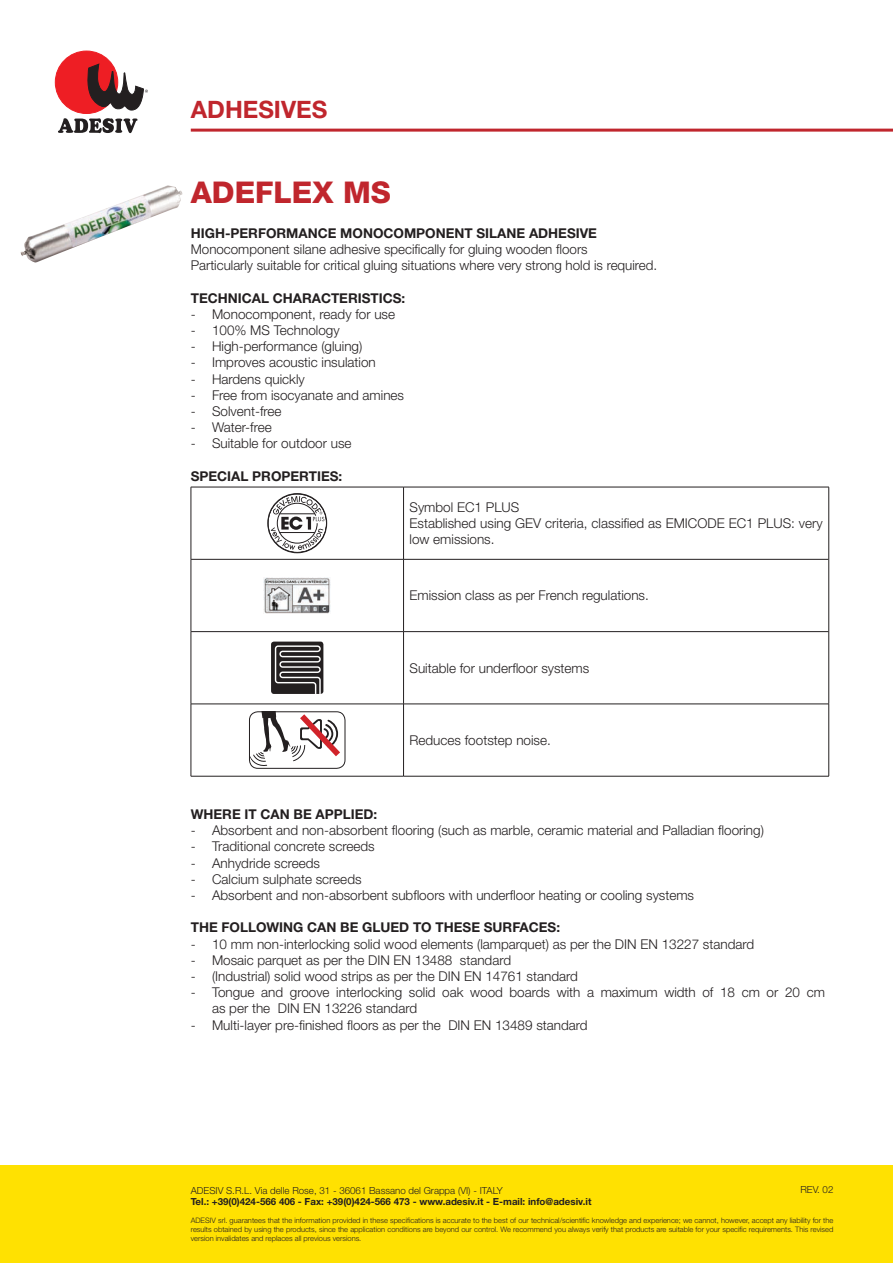
<style>
.page{position:relative;width:893px;height:1263px;background:#fff}
.page>*{position:absolute;margin:0;border:0;box-sizing:border-box;transform-origin:0 0}
.t1{font:800 30px "Helvetica Neue LT Std";color:#c0262d}
.t2{font:700 24px "Helvetica Neue LT Std";color:#c0262d}
.t3{font:300 13.5px/16.2px "Helvetica Neue LT Std";color:#231f20}
.t4{font:700 13.5px "Helvetica Neue LT Std";color:#231f20}
.t5{font:700 9.75px "Helvetica Neue LT Std";color:#231f20}
.t6{font:300 9.75px "Helvetica Neue LT Std";color:#231f20}
.t7{font:300 7.5px/9px "Helvetica Neue LT Std";color:#231f20;text-align:justify}
</style>
<div class="page">
<div style="left:0;top:1165px;width:893px;height:98px;background:#ffe101"></div>
<svg style="left:58px;top:118px;width:79px;height:15px"></svg>
<div style="left:55px;top:51px;width:63px;height:62px;background:#ee1e24;border-radius:50%"></div>
<div style="left:55px;top:51px;width:63px;height:63px;border:1px solid #ee1e24;border-radius:50%"></div>
<svg style="left:87px;top:64px;width:61px;height:46px"></svg>
<hr style="left:191px;top:129px;width:702px;height:3px;background:#c0262d">
<img style="left:21px;top:185px;width:162px;height:78px">
<hr style="left:191px;top:559px;width:212px;height:1px;background:#231f20">
<hr style="left:404px;top:559px;width:425px;height:1px;background:#231f20">
<hr style="left:191px;top:631px;width:212px;height:1px;background:#231f20">
<hr style="left:404px;top:631px;width:425px;height:1px;background:#231f20">
<hr style="left:191px;top:487px;width:213px;height:1px;background:#231f20">
<hr style="left:191px;top:487px;width:1px;height:72px;background:#231f20">
<hr style="left:404px;top:487px;width:425px;height:1px;background:#231f20">
<hr style="left:403px;top:487px;width:1px;height:72px;background:#231f20">
<hr style="left:828px;top:487px;width:1px;height:72px;background:#231f20">
<hr style="left:191px;top:559px;width:1px;height:73px;background:#231f20">
<hr style="left:403px;top:559px;width:1px;height:73px;background:#231f20">
<hr style="left:828px;top:559px;width:1px;height:73px;background:#231f20">
<hr style="left:191px;top:632px;width:1px;height:72px;background:#231f20">
<hr style="left:403px;top:632px;width:1px;height:72px;background:#231f20">
<hr style="left:828px;top:632px;width:1px;height:72px;background:#231f20">
<hr style="left:191px;top:704px;width:213px;height:1px;background:#231f20">
<hr style="left:191px;top:704px;width:1px;height:72px;background:#231f20">
<hr style="left:404px;top:704px;width:425px;height:1px;background:#231f20">
<hr style="left:403px;top:704px;width:1px;height:72px;background:#231f20">
<hr style="left:828px;top:704px;width:1px;height:72px;background:#231f20">
<hr style="left:191px;top:776px;width:213px;height:1px;background:#231f20">
<hr style="left:404px;top:776px;width:425px;height:1px;background:#231f20">
<svg style="left:271px;top:496px;width:53px;height:54px"></svg>
<div style="left:268px;top:493px;width:59px;height:60px;border:1px solid #231f20;border-radius:50%"></div>
<img style="left:264px;top:577px;width:67px;height:36px">
<div style="left:271px;top:642px;width:52px;height:52px;background:#231f20;border-radius:3px"></div>
<svg style="left:274px;top:645px;width:47px;height:49px"></svg>
<svg style="left:249px;top:711px;width:97px;height:57px"></svg>
<h2 class="t2" style="left:191px;top:95px;width:138px">ADHESIVES</h2>
<h1 class="t1" style="left:191px;top:174px;width:202px">ADEFLEX MS</h1>
<p class="t4" style="left:191px;top:225px;width:408px">HIGH-PERFORMANCE MONOCOMPONENT SILANE ADHESIVE</p>
<p class="t3" style="left:191px;top:241px;width:468px">Monocomponent silane adhesive specifically for gluing wooden floors<br>Particularly suitable for critical gluing situations where very strong hold is required.</p>
<p class="t4" style="left:191px;top:289px;width:216px">TECHNICAL CHARACTERISTICS:</p>
<p class="t3" style="left:191px;top:306px;width:206px">- Monocomponent, ready for use</p>
<p class="t3" style="left:191px;top:322px;width:150px">- 100% MS Technology</p>
<p class="t3" style="left:191px;top:338px;width:173px">- High-performance (gluing)</p>
<p class="t3" style="left:191px;top:354px;width:187px">- Improves acoustic insulation</p>
<p class="t3" style="left:191px;top:370px;width:116px">- Hardens quickly</p>
<p class="t3" style="left:191px;top:387px;width:215px">- Free from isocyanate and amines</p>
<p class="t3" style="left:191px;top:403px;width:92px">- Solvent-free</p>
<p class="t3" style="left:191px;top:419px;width:83px">- Water-free</p>
<p class="t3" style="left:191px;top:435px;width:162px">- Suitable for outdoor use</p>
<p class="t4" style="left:191px;top:468px;width:153px">SPECIAL PROPERTIES:</p>
<p class="t3" style="left:410px;top:499px;width:415px">Symbol EC1 PLUS<br>Established using GEV criteria, classified as EMICODE EC1 PLUS: very low emissions.</p>
<p class="t3" style="left:410px;top:587px;width:241px">Emission class as per French regulations.</p>
<p class="t3" style="left:410px;top:659px;width:181px">Suitable for underfloor systems</p>
<p class="t3" style="left:410px;top:732px;width:143px">Reduces footstep noise.</p>
<p class="t4" style="left:191px;top:806px;width:188px">WHERE IT CAN BE APPLIED:</p>
<p class="t3" style="left:191px;top:822px;width:575px">- Absorbent and non-absorbent flooring (such as marble, ceramic material and Palladian flooring)</p>
<p class="t3" style="left:191px;top:838px;width:185px">- Traditional concrete screeds</p>
<p class="t3" style="left:191px;top:854px;width:131px">- Anhydride screeds</p>
<p class="t3" style="left:191px;top:870px;width:172px">- Calcium sulphate screeds</p>
<p class="t3" style="left:191px;top:887px;width:505px">- Absorbent and non-absorbent subfloors with underfloor heating or cooling systems</p>
<p class="t4" style="left:191px;top:919px;width:371px">THE FOLLOWING CAN BE GLUED TO THESE SURFACES:</p>
<p class="t3" style="left:191px;top:935px;width:565px">- 10 mm non-interlocking solid wood elements (lamparquet) as per the DIN EN 13227 standard</p>
<p class="t3" style="left:191px;top:951px;width:322px">- Mosaic parquet as per the DIN EN 13488 standard</p>
<p class="t3" style="left:191px;top:968px;width:389px">- (Industrial) solid wood strips as per the DIN EN 14761 standard</p>
<p class="t3" style="left:212px;top:984px;width:614px;text-indent:-21px">- Tongue and groove interlocking solid oak wood boards with a maximum width of 18 cm or 20 cm as per the DIN EN 13226 standard</p>
<p class="t3" style="left:191px;top:1016px;width:398px">- Multi-layer pre-finished floors as per the DIN EN 13489 standard</p>
<p class="t6" style="left:800px;top:1184px;width:35px">REV. 02</p>
<p class="t6" style="left:191px;top:1184px;width:314px">ADESIV S.R.L. Via delle Rose, 31 - 36061 Bassano del Grappa (VI) - ITALY</p>
<p class="t5" style="left:191px;top:1196px;width:402px">Tel.: +39(0)424-566 406 - Fax: +39(0)424-566 473 - www.adesiv.it - E-mail: info@adesiv.it</p>
<p class="t7" style="left:191px;top:1216px;width:644px">ADESIV srl. guarantees that the information provided in these specifications is accurate to the best of our technical/scientific knowledge and experience; we cannot, however, accept any liability for the results obtained by using the products, since the application conditions are beyond our control. We recommend you always verify that products are suitable for your specific requirements. This revised version invalidates and replaces all previous versions.</p>
</div>
